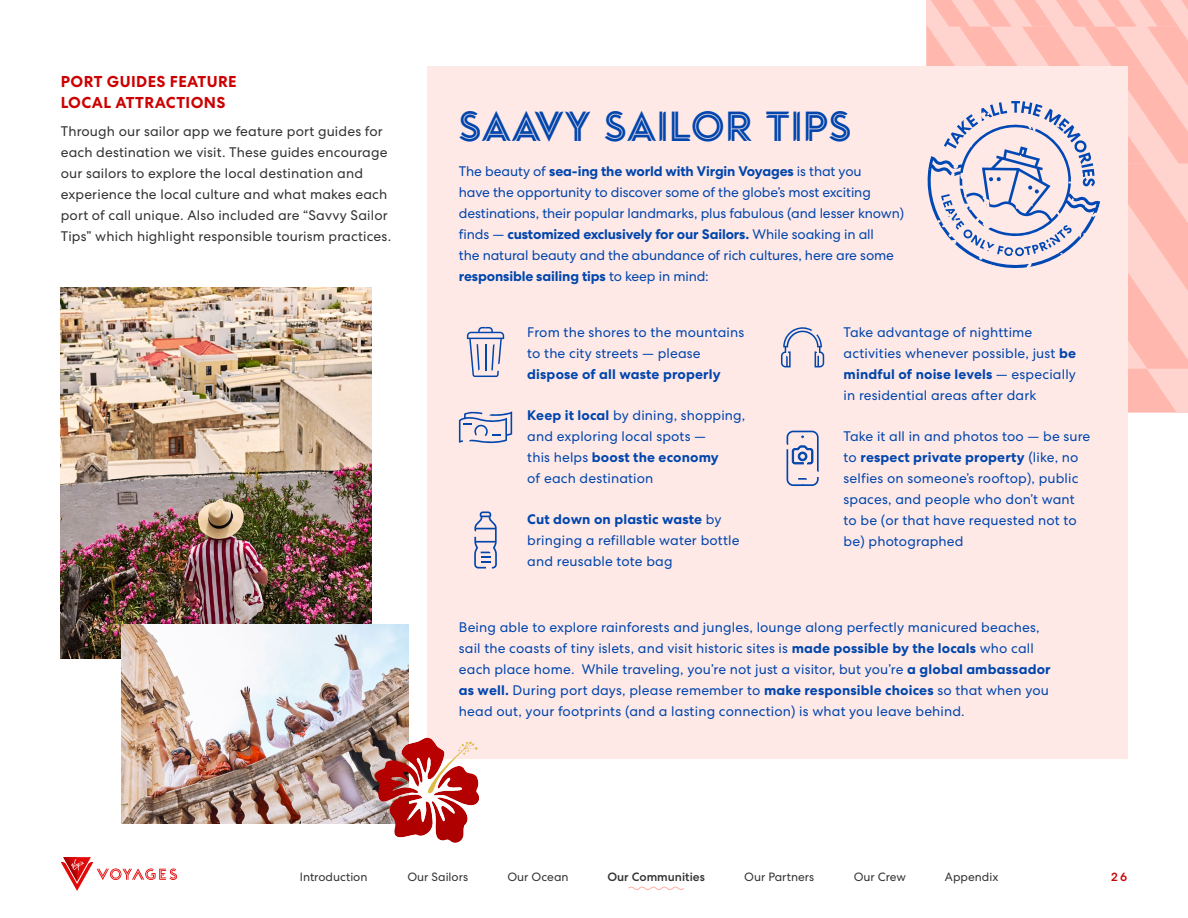
<style>
.page{position:relative;width:1188px;height:918px;background:#fff}
.page>*{position:absolute;margin:0;border:0;box-sizing:border-box;transform-origin:0 0}
.t1{font:42px "Voyages Display";letter-spacing:.025em;color:#0046ad}
.t2{font:700 15.75px/21px "VV Centra 2";letter-spacing:.025em;color:#c00}
.t3{font:13.8px/21px "VV Centra 2";letter-spacing:.01em;color:#0046ad}
.t4{font:13.8px/21px "VV Centra 2";letter-spacing:-.01em;color:#0046ad}
.t5{font:13.8px/21px "VV Centra 2";letter-spacing:.01em;color:#333}
.t6{font:700 13.8px "VV Centra 2";letter-spacing:.01em;color:#0046ad}
.t7{font:12px "VV Centra 2";color:#333}
.t8{font:500 12px "VV Centra 2";color:#333}
.t9{font:500 12px "VV Centra 2";color:#c00}
.s1{font-weight:700}
</style>
<div class="page">
<img style="left:61px;top:288px;width:311px;height:371px">
<div style="left:428px;top:66px;width:700px;height:693px;background:#ffe9e7"></div>
<svg style="left:926px;top:0;width:262px;height:412px"></svg>
<svg style="left:787px;top:431px;width:32px;height:55px"></svg>
<svg style="left:781px;top:327px;width:43px;height:40px"></svg>
<svg style="left:459px;top:411px;width:53px;height:32px"></svg>
<svg style="left:467px;top:327px;width:37px;height:50px"></svg>
<svg style="left:474px;top:511px;width:23px;height:58px"></svg>
<img style="left:122px;top:624px;width:287px;height:200px">
<img style="left:400px;top:738px;width:78px;height:57px">
<svg style="left:61px;top:857px;width:116px;height:34px"></svg>
<svg style="left:628px;top:886px;width:56px;height:4px"></svg>
<p class="t2" style="left:61px;top:71px;width:177px">PORT GUIDES FEATURE<br>LOCAL ATTRACTIONS</p>
<p class="t5" style="left:61px;top:120px;width:332px">Through our sailor app we feature port guides for each destination we visit. These guides encourage our sailors to explore the local destination and experience the local culture and what makes each port of call unique. Also included are “Savvy Sailor Tips” which highlight responsible tourism practices.</p>
<h1 class="t1" style="left:459px;top:101px;width:394px">SAAVY SAILOR TIPS</h1>
<p class="t4" style="left:459px;top:160px;width:447px">The beauty of <span class="s1">sea-ing the world with Virgin Voyages</span> is that you<br>have the opportunity to discover some of the globe’s most exciting destinations, their popular landmarks, plus fabulous (and lesser known) finds — <span class="s1">customized exclusively for our Sailors.</span> While soaking in all<br>the natural beauty and the abundance of rich cultures, here are some <span class="s1">responsible sailing tips</span> to keep in mind:</p>
<p class="t3" style="left:527px;top:321px;width:218px">From the shores to the mountains to the city streets — please</p>
<p class="t6" style="left:527px;top:366px;width:195px">dispose of all waste properly</p>
<p class="t3" style="left:527px;top:405px;width:220px"><span class="s1">Keep it local</span> by dining, shopping, and exploring local spots —<br>this helps <span class="s1">boost the economy<br></span>of each destination</p>
<p class="t3" style="left:527px;top:509px;width:214px"><span class="s1">Cut down on plastic waste</span> by bringing a refillable water bottle and reusable tote bag</p>
<p class="t3" style="left:844px;top:321px;width:234px">Take advantage of nighttime activities whenever possible, just <span class="s1">be mindful of noise levels</span> — especially in residential areas after dark</p>
<p class="t3" style="left:844px;top:426px;width:248px">Take it all in and photos too — be sure to <span class="s1">respect private property</span> (like, no selfies on someone’s rooftop), public spaces, and people who don’t want to be (or that have requested not to be) photographed</p>
<p class="t3" style="left:459px;top:616px;width:593px">Being able to explore rainforests and jungles, lounge along perfectly manicured beaches, sail the coasts of tiny islets, and visit historic sites is <span class="s1">made possible by the locals</span> who call each place home. While traveling, you’re not just a visitor, but you’re <span class="s1">a global ambassador as well.</span> During port days, please remember to <span class="s1">make responsible choices</span> so that when you head out, your footprints (and a lasting connection) is what you leave behind.</p>
<p class="t7" style="left:300px;top:870px;width:69px">Introduction</p>
<p class="t7" style="left:407px;top:870px;width:62px">Our Sailors</p>
<p class="t7" style="left:507px;top:870px;width:63px">Our Ocean</p>
<p class="t8" style="left:607px;top:870px;width:99px">Our Communities</p>
<p class="t7" style="left:744px;top:870px;width:71px">Our Partners</p>
<p class="t7" style="left:854px;top:870px;width:54px">Our Crew</p>
<p class="t7" style="left:945px;top:870px;width:55px">Appendix</p>
<p class="t9" style="left:1111px;top:870px;width:18px">26</p>
</div>
